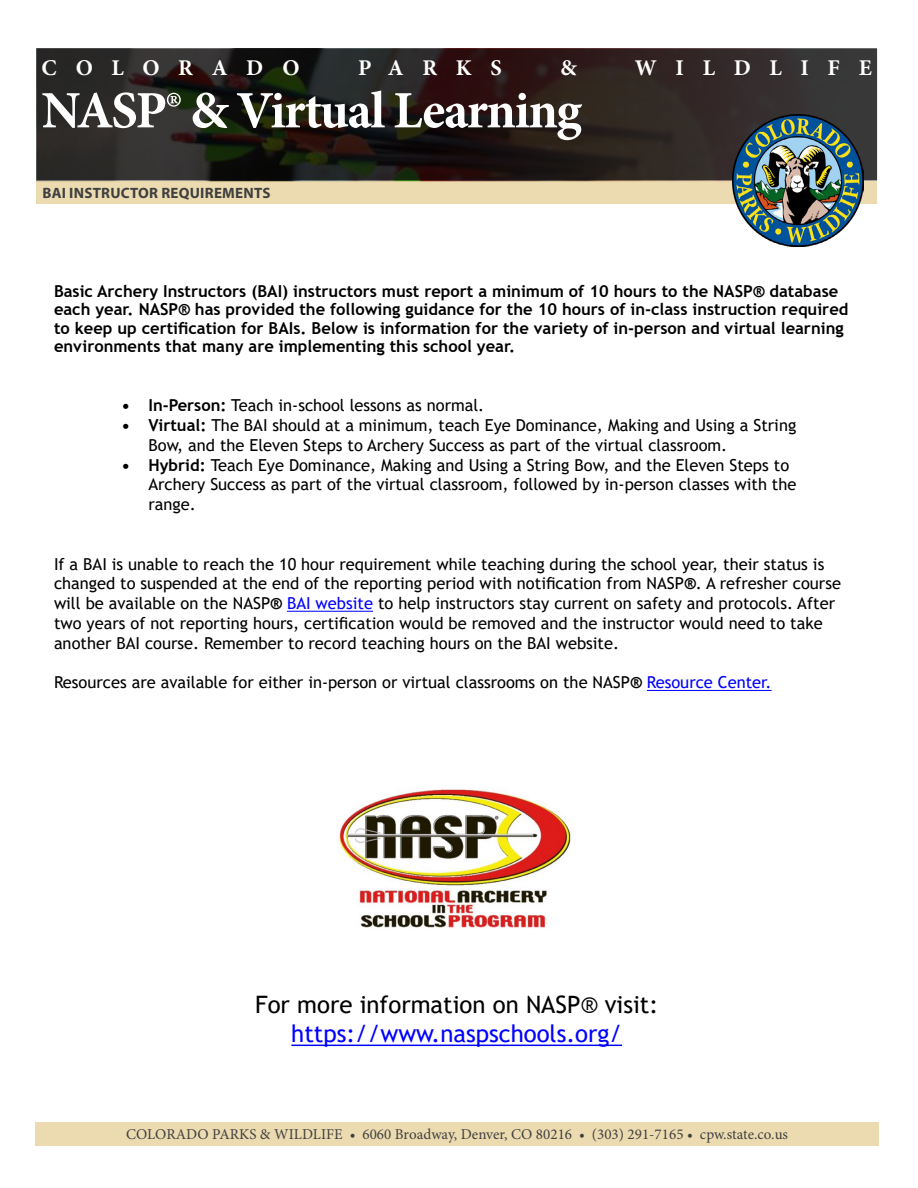
<style>
.page{position:relative;width:918px;height:1188px;background:#fff}
.page>*{position:absolute;margin:0;border:0;box-sizing:border-box;transform-origin:0 0}
.t1{font:700 52.5px "Minion Pro";letter-spacing:-.03em;color:#fff}
.t2{font:24px "Trebuchet MS";color:#000}
.t3{font:24px "Trebuchet MS";color:#00f}
.t4{font:700 22.5px "Minion Pro";letter-spacing:.83em;color:#fffffd}
.t5{font:16.5px/19.8px "Trebuchet MS";color:#000}
.t6{font:700 16.5px/18.1px "Trebuchet MS";color:#000}
.t7{font:15px "Minion Pro";letter-spacing:.005em;color:#000}
.t8{font:700 15px "Myriad Pro";letter-spacing:.015em;color:#000}
.s1{font-weight:700}
.s2{color:#00f}
</style>
<div class="page">
<div style="left:36px;top:182px;width:841px;height:22px;background:#ecdbb1"></div>
<div style="left:36px;top:1122px;width:843px;height:24px;background:#ecdbb1"></div>
<hr style="left:287px;top:611px;width:86px;height:1px;background:#00f">
<hr style="left:647px;top:690px;width:125px;height:1px;background:#00f">
<hr style="left:291px;top:1045px;width:331px;height:1px;background:#00f">
<img style="left:339px;top:789px;width:232px;height:139px">
<svg style="left:40px;top:52px;width:833px;height:124px;background:#28221e"></svg>
<div style="left:36px;top:48px;width:841px;height:132px;border:3px solid #000"></div>
<img style="left:733px;top:115px;width:131px;height:131px">
<h3 class="t4" style="left:42px;top:52px;width:260px">COLORADO</h3>
<h3 class="t4" style="left:358px;top:52px;width:145px">PARKS</h3>
<h3 class="t4" style="left:560px;top:52px;width:18px">&amp;</h3>
<h3 class="t4" style="left:635px;top:52px;width:238px">WILDLIFE</h3>
<h1 class="t1" style="left:42px;top:74px;width:542px">NASP® &amp; Virtual Learning</h1>
<p class="t8" style="left:42px;top:183px;width:230px">BAI INSTRUCTOR REQUIREMENTS</p>
<p class="t6" style="left:54px;top:282px;width:796px">Basic Archery Instructors (BAI) instructors must report a minimum of 10 hours to the NASP® database each year. NASP® has provided the following guidance for the 10 hours of in-class instruction required to keep up certification for BAIs. Below is information for the variety of in-person and virtual learning environments that many are implementing this school year.</p>
<p class="t5" style="left:122px;top:395px;width:364px"><span class="s1">• In-Person:</span> Teach in-school lessons as normal.</p>
<p class="t5" style="left:148px;top:415px;width:649px;text-indent:-27px"><span class="s1">• Virtual:</span> The BAI should at a minimum, teach Eye Dominance, Making and Using a String<br>Bow, and the Eleven Steps to Archery Success as part of the virtual classroom.</p>
<p class="t5" style="left:148px;top:455px;width:650px;text-indent:-27px"><span class="s1">• Hybrid:</span> Teach Eye Dominance, Making and Using a String Bow, and the Eleven Steps to<br>Archery Success as part of the virtual classroom, followed by in-person classes with the range.</p>
<p class="t5" style="left:54px;top:554px;width:789px">If a BAI is unable to reach the 10 hour requirement while teaching during the school year, their status is changed to suspended at the end of the reporting period with notification from NASP<span class="s1">®</span>. A refresher course will be available on the NASP<span class="s1">®</span> <span class="s2">BAI website</span> to help instructors stay current on safety and protocols. After two years of not reporting hours, certification would be removed and the instructor would need to take another BAI course. Remember to record teaching hours on the BAI website.</p>
<p class="t5" style="left:54px;top:672px;width:719px">Resources are available for either in-person or virtual classrooms on the NASP<span class="s1">®</span> <span class="s2">Resource Center.</span></p>
<h2 class="t2" style="left:255px;top:990px;width:405px">For more information on NASP® visit:</h2>
<h2 class="t3" style="left:291px;top:1019px;width:332px">https://www.naspschools.org/</h2>
<p class="t7" style="left:126px;top:1124px;width:664px">COLORADO PARKS &amp; WILDLIFE • 6060 Broadway, Denver, CO 80216 • (303) 291-7165 • cpw.state.co.us</p>
</div>
